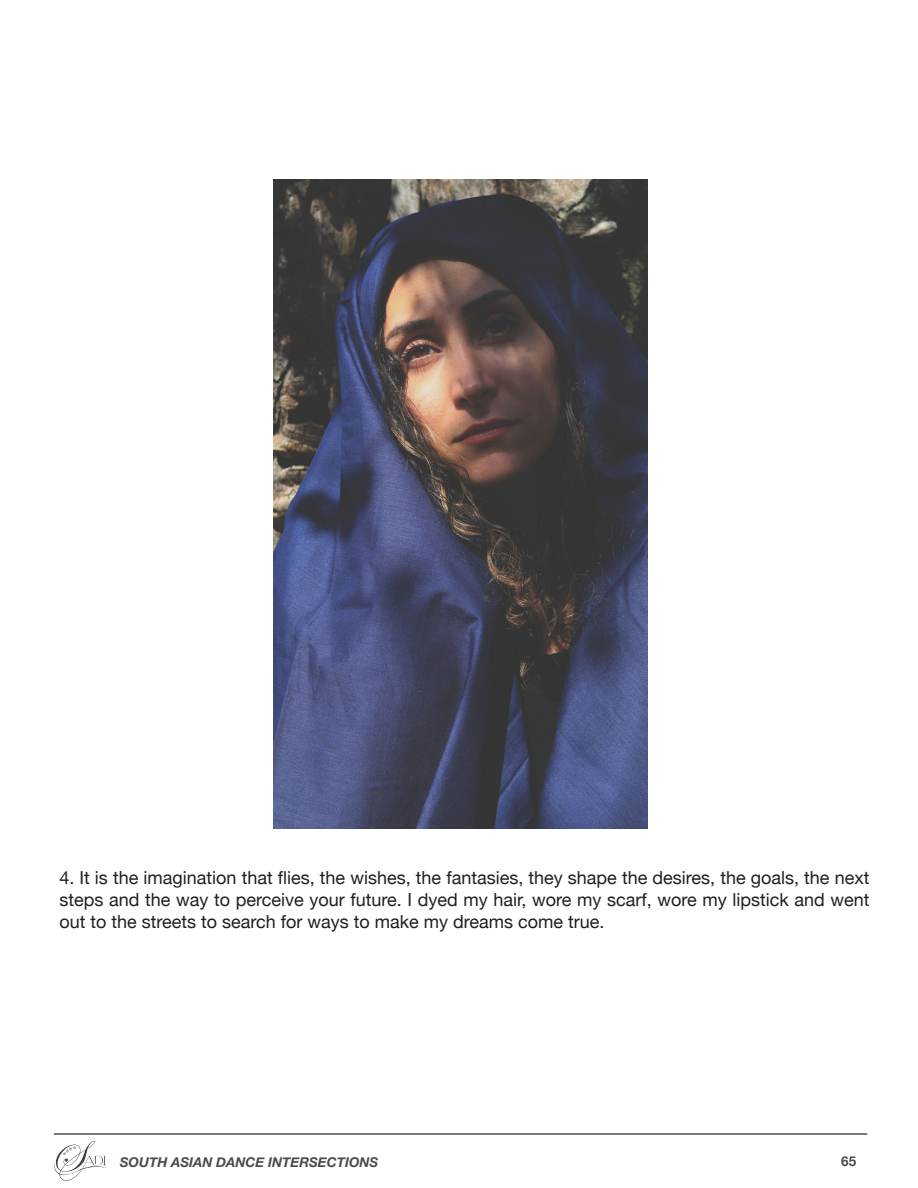
<style>
.page{position:relative;width:918px;height:1188px;background:#fff}
.page>*{position:absolute;margin:0;border:0;box-sizing:border-box;transform-origin:0 0}
.t1{font:18px/21.6px "Helvetica Neue";color:#231f20;text-align:justify}
.t2{font:italic 700 13.5px "Helvetica Neue";color:#524a47}
.t3{font:700 13.5px "Helvetica Neue";color:#524a47}
</style>
<div class="page">
<hr style="left:54px;top:1133px;width:813px;height:2px;background:#524a47">
<svg style="left:54px;top:1141px;width:53px;height:40px"></svg>
<img style="left:274px;top:180px;width:373px;height:649px">
<p class="t1" style="left:59px;top:868px;width:812px">4. It is the imagination that flies, the wishes, the fantasies, they shape the desires, the goals, the next steps and the way to perceive your future. I dyed my hair, wore my scarf, wore my lipstick and went out to the streets to search for ways to make my dreams come true.</p>
<p class="t2" style="left:120px;top:1151px;width:260px">SOUTH ASIAN DANCE INTERSECTIONS</p>
<p class="t3" style="left:841px;top:1150px;width:17px">65</p>
</div>
